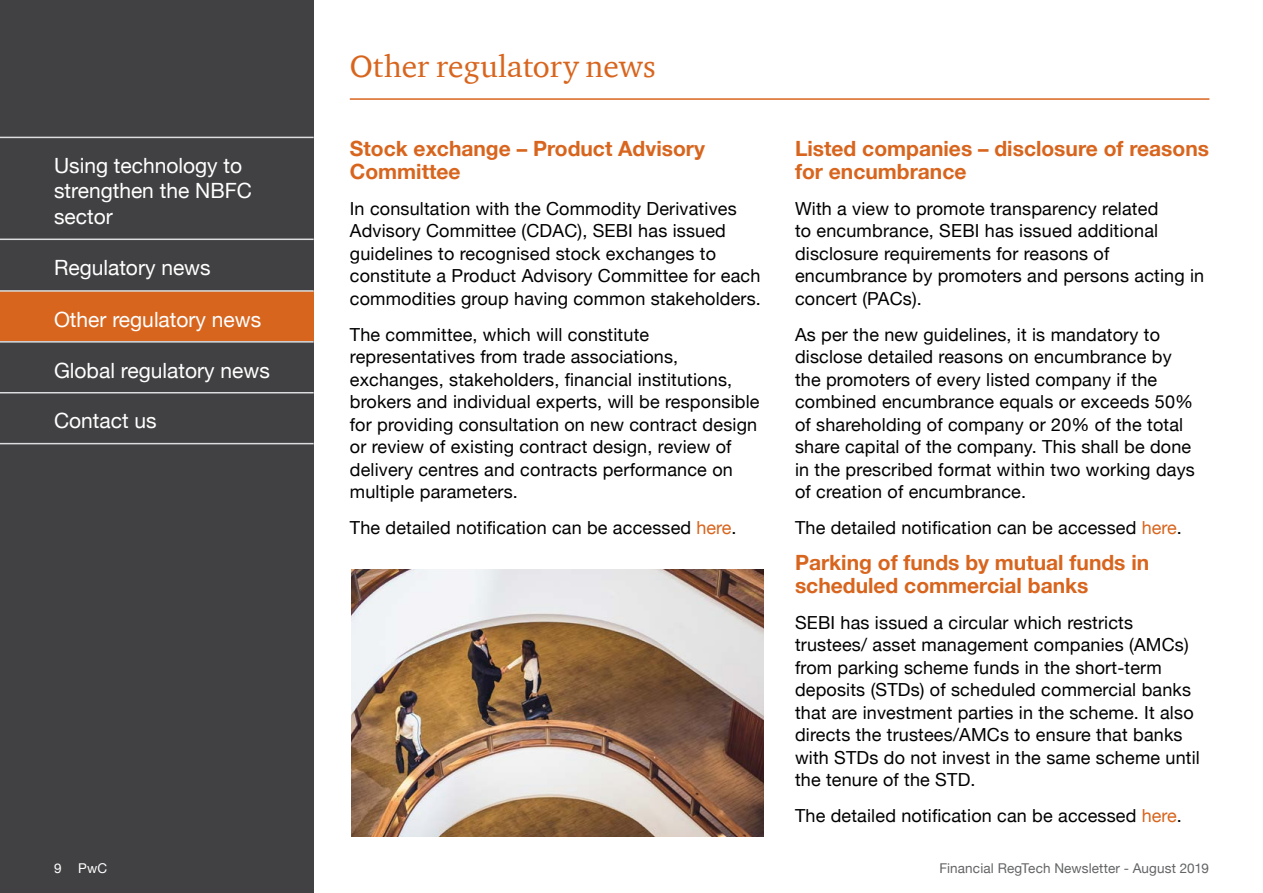
<style>
.page{position:relative;width:1263px;height:893px;background:#fff}
.page>*{position:absolute;margin:0;border:0;box-sizing:border-box;transform-origin:0 0}
.t1{font:31.5px "ITC Charter Com";color:#d8651e}
.t2{font:700 21px/22.5px "Helvetica Neue";color:#d8651e}
.t3{font:21px/25.2px "Helvetica Neue";color:#fff}
.t4{font:18px/22.5px "Helvetica Neue";letter-spacing:.01em;color:#000}
.t5{font:13.5px "Helvetica Neue";letter-spacing:.01em;color:#636466}
.t6{font:13.5px "Helvetica Neue";color:#fff}
.s1{color:#d8651e}
</style>
<div class="page">
<div style="left:0;top:0;width:314px;height:893px;background:#414042"></div>
<div style="left:0;top:292px;width:314px;height:49px;background:#d8651e"></div>
<hr style="left:0;top:137px;width:314px;height:1px;background:#dcddde">
<hr style="left:0;top:239px;width:314px;height:1px;background:#dcddde">
<hr style="left:0;top:290px;width:314px;height:2px;background:#dcddde">
<hr style="left:0;top:341px;width:314px;height:2px;background:#dcddde">
<hr style="left:0;top:392px;width:314px;height:1px;background:#dcddde">
<hr style="left:0;top:443px;width:314px;height:1px;background:#dcddde">
<hr style="left:350px;top:98px;width:859px;height:2px;background:#d8651e">
<img style="left:351px;top:570px;width:412px;height:266px">
<p class="t3" style="left:54px;top:154px;width:199px">Using technology to strengthen the NBFC sector</p>
<p class="t3" style="left:54px;top:256px;width:158px">Regulatory news</p>
<p class="t3" style="left:54px;top:308px;width:209px">Other regulatory news</p>
<p class="t3" style="left:54px;top:359px;width:217px">Global regulatory news</p>
<p class="t3" style="left:54px;top:410px;width:104px">Contact us</p>
<h1 class="t1" style="left:350px;top:47px;width:307px">Other regulatory news</h1>
<p class="t2" style="left:350px;top:138px;width:357px">Stock exchange – Product Advisory<br>Committee</p>
<p class="t4" style="left:350px;top:198px;width:413px">In consultation with the Commodity Derivatives Advisory Committee (CDAC), SEBI has issued guidelines to recognised stock exchanges to constitute a Product Advisory Committee for each commodities group having common stakeholders.</p>
<p class="t4" style="left:350px;top:324px;width:411px">The committee, which will constitute representatives from trade associations, exchanges, stakeholders, financial institutions, brokers and individual experts, will be responsible for providing consultation on new contract design or review of existing contract design, review of delivery centres and contracts performance on multiple parameters.</p>
<p class="t4" style="left:350px;top:518px;width:388px">The detailed notification can be accessed <span class="s1">here</span>.</p>
<p class="t2" style="left:795px;top:138px;width:416px">Listed companies – disclosure of reasons for encumbrance</p>
<p class="t4" style="left:795px;top:198px;width:411px">With a view to promote transparency related<br>to encumbrance, SEBI has issued additional disclosure requirements for reasons of encumbrance by promoters and persons acting in concert (PACs).</p>
<p class="t4" style="left:795px;top:324px;width:401px">As per the new guidelines, it is mandatory to disclose detailed reasons on encumbrance by the promoters of every listed company if the combined encumbrance equals or exceeds 50% of shareholding of company or 20% of the total share capital of the company. This shall be done in the prescribed format within two working days of creation of encumbrance.</p>
<p class="t4" style="left:795px;top:518px;width:388px">The detailed notification can be accessed <span class="s1">here</span>.</p>
<p class="t2" style="left:795px;top:552px;width:356px">Parking of funds by mutual funds in scheduled commercial banks</p>
<p class="t4" style="left:795px;top:612px;width:406px">SEBI has issued a circular which restricts trustees/ asset management companies (AMCs) from parking scheme funds in the short-term deposits (STDs) of scheduled commercial banks that are investment parties in the scheme. It also directs the trustees/AMCs to ensure that banks with STDs do not invest in the same scheme until the tenure of the STD.</p>
<p class="t4" style="left:795px;top:806px;width:388px">The detailed notification can be accessed <span class="s1">here</span>.</p>
<p class="t6" style="left:54px;top:858px;width:55px">9 PwC</p>
<p class="t5" style="left:939px;top:858px;width:271px">Financial RegTech Newsletter - August 2019</p>
</div>
